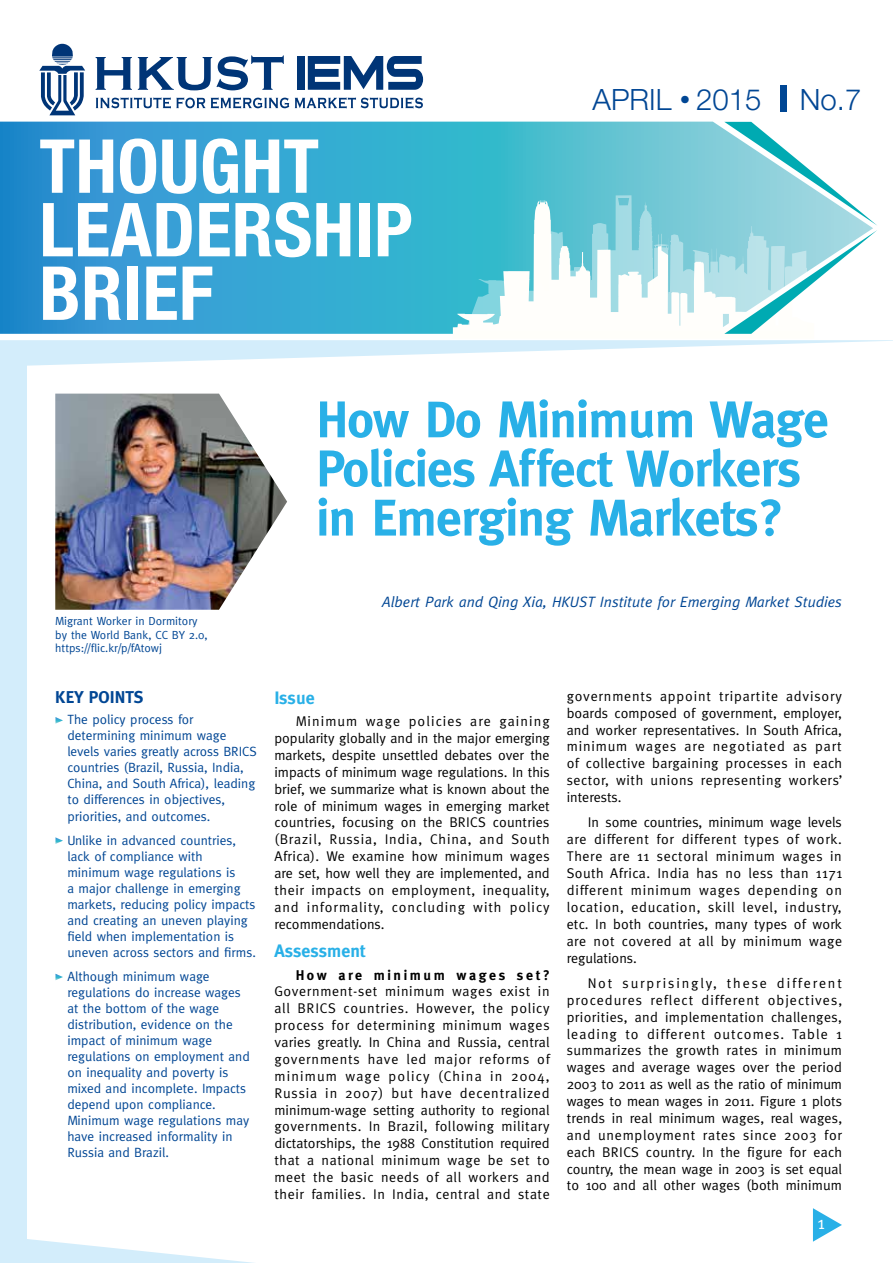
<style>
.page{position:relative;width:893px;height:1263px;background:#fff}
.page>*{position:absolute;margin:0;border:0;box-sizing:border-box;transform-origin:0 0}
.t1{font:700 condensed 74.55px/63.6px "Helvetica Neue";letter-spacing:.005em;color:#fff}
.t2{font:700 51.6px/49.2px "Meta";letter-spacing:-.015em;color:#29b0e7}
.t3{font:300 29.4px "Helvetica Neue";color:#004694}
.t4{font:700 18px "Meta";color:#29b0e7}
.t5{font:18px "Meta";color:#fff}
.t6{font:700 17.1px "Meta";color:#004694}
.t7{font:italic 15px "Meta";color:#004694}
.t8{font:14.1px/17px "Meta";letter-spacing:.04em;color:#000;text-align:justify}
.t9{font:700 14.1px "Meta";letter-spacing:.185em;color:#000}
.t10{font:13.35px/16px "Meta";color:#004694}
.t11{font:11.7px/13.5px "Meta";color:#004694}
.s1{font-size:21px}
</style>
<div class="page">
<svg style="left:0;top:122px;width:724px;height:212px;background:#38a7d1"></svg>
<svg style="left:96px;top:57px;width:36px;height:33px"></svg>
<svg style="left:138px;top:55px;width:146px;height:35px"></svg>
<div style="left:297px;top:56px;width:7px;height:34px;background:#003577"></div>
<svg style="left:308px;top:56px;width:115px;height:34px"></svg>
<svg style="left:96px;top:97px;width:193px;height:12px"></svg>
<svg style="left:295px;top:97px;width:128px;height:12px"></svg>
<svg style="left:39px;top:44px;width:46px;height:71px"></svg>
<svg style="left:0;top:340px;width:893px;height:26px"></svg>
<svg style="left:0;top:1239px;width:254px;height:24px"></svg>
<div style="left:0;top:344px;width:27px;height:905px;background:#d3edfb"></div>
<div style="left:781px;top:85px;width:6px;height:27px;background:#004694"></div>
<svg style="left:453px;top:200px;width:271px;height:134px;fill:#32b8cd"></svg>
<svg style="left:466px;top:193px;width:258px;height:138px"></svg>
<svg style="left:724px;top:122px;width:153px;height:212px"></svg>
<svg style="left:813px;top:1208px;width:29px;height:34px"></svg>
<img style="left:55px;top:394px;width:232px;height:216px">
<svg style="left:55px;top:717px;width:8px;height:7px"></svg>
<svg style="left:55px;top:837px;width:8px;height:7px"></svg>
<svg style="left:55px;top:974px;width:8px;height:6px"></svg>
<h1 class="t1" style="left:39px;top:133px;width:375px">THOUGHT<br>LEADERSHIP<br>BRIEF</h1>
<h3 class="t3" style="left:593px;top:82px;width:170px">APRIL <span class="s1">•</span> 2015</h3>
<h3 class="t3" style="left:800px;top:82px;width:63px">No.7</h3>
<h2 class="t2" style="left:316px;top:395px;width:514px">How Do Minimum Wage<br>Policies Affect Workers in Emerging Markets?</h2>
<p class="t11" style="left:55px;top:614px;width:154px">Migrant Worker in Dormitory by the World Bank, CC BY 2.0, https://flic.kr/p/fAtowj</p>
<p class="t6" style="left:55px;top:687px;width:90px">KEY POINTS</p>
<p class="t10" style="left:67px;top:711px;width:191px">The policy process for determining minimum wage levels varies greatly across BRICS countries (Brazil, Russia, India,<br>China, and South Africa), leading to differences in objectives, priorities, and outcomes.</p>
<p class="t10" style="left:67px;top:832px;width:190px">Unlike in advanced countries, lack of compliance with minimum wage regulations is<br>a major challenge in emerging markets, reducing policy impacts and creating an uneven playing field when implementation is uneven across sectors and firms.</p>
<p class="t10" style="left:67px;top:968px;width:184px">Although minimum wage regulations do increase wages at the bottom of the wage distribution, evidence on the impact of minimum wage regulations on employment and on inequality and poverty is mixed and incomplete. Impacts depend upon compliance.<br>Minimum wage regulations may have increased informality in<br>Russia and Brazil.</p>
<p class="t7" style="left:382px;top:593px;width:461px">Albert Park and Qing Xia, HKUST Institute for Emerging Market Studies</p>
<p class="t4" style="left:274px;top:687px;width:42px">Issue</p>
<p class="t8" style="left:274px;top:713px;width:277px;text-indent:21px">Minimum wage policies are gaining popularity globally and in the major emerging markets, despite unsettled debates over the impacts of minimum wage regulations. In this brief, we summarize what is known about the role of minimum wages in emerging market countries, focusing on the BRICS countries (Brazil, Russia, India, China, and South Africa). We examine how minimum wages are set, how well they are implemented, and their impacts on employment, inequality, and informality, concluding with policy recommendations.</p>
<p class="t4" style="left:274px;top:941px;width:92px">Assessment</p>
<p class="t9" style="left:296px;top:966px;width:256px">How are minimum wages set?</p>
<p class="t8" style="left:274px;top:983px;width:277px">Government-set minimum wages exist in all BRICS countries. However, the policy process for determining minimum wages varies greatly. In China and Russia, central governments have led major reforms of minimum wage policy (China in 2004, Russia in 2007) but have decentralized minimum-wage setting authority to regional governments. In Brazil, following military dictatorships, the 1988 Constitution required that a national minimum wage be set to meet the basic needs of all workers and their families. In India, central and state</p>
<p class="t8" style="left:567px;top:687px;width:277px">governments appoint tripartite advisory boards composed of government, employer, and worker representatives. In South Africa, minimum wages are negotiated as part of collective bargaining processes in each sector, with unions representing workers’ interests.</p>
<p class="t8" style="left:567px;top:814px;width:277px;text-indent:21px">In some countries, minimum wage levels are different for different types of work.<br>There are 11 sectoral minimum wages in South Africa. India has no less than 1171 different minimum wages depending on location, education, skill level, industry, etc. In both countries, many types of work are not covered at all by minimum wage regulations.</p>
<p class="t8" style="left:567px;top:974px;width:277px;text-indent:21px">Not surprisingly, these different procedures reflect different objectives, priorities, and implementation challenges, leading to different outcomes. Table 1 summarizes the growth rates in minimum wages and average wages over the period 2003 to 2011 as well as the ratio of minimum wages to mean wages in 2011. Figure 1 plots trends in real minimum wages, real wages, and unemployment rates since 2003 for each BRICS country. In the figure for each country, the mean wage in 2003 is set equal to 100 and all other wages (both minimum</p>
<p class="t5" style="left:817px;top:1212px;width:9px">1</p>
</div>
